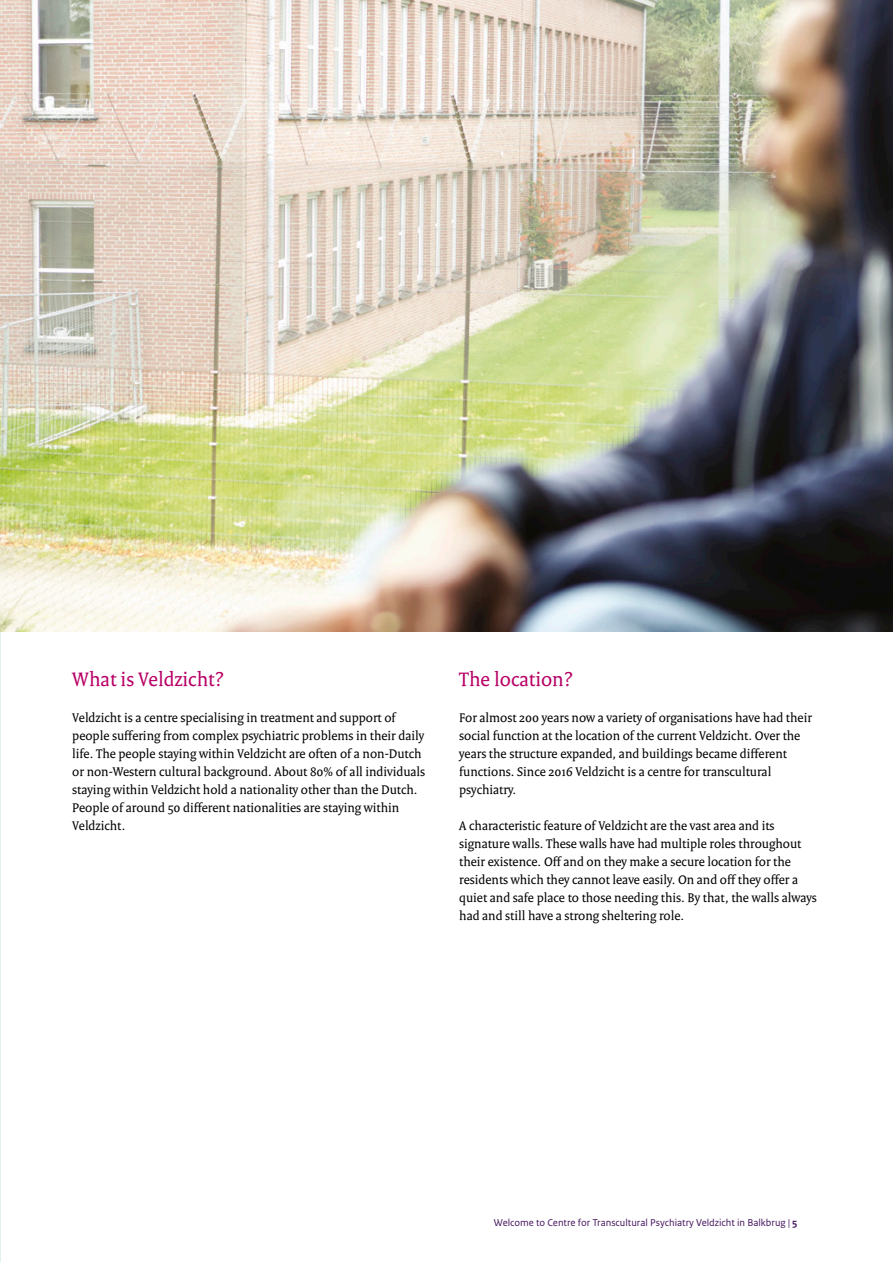
<style>
.page{position:relative;width:893px;height:1263px;background:#fff}
.page>*{position:absolute;margin:0;border:0;box-sizing:border-box;transform-origin:0 0}
._04_RO_Paragraafkop{font:21px "Rijksoverheid Serif";color:#b80065}
._10_RO_Broodtekst_Se{font:13.5px/18px "Rijksoverheid Serif";color:#000}
.t1{font:10.5px "Rijksoverheid Sans Text";color:#44155d}
.s1{font-weight:700}
</style>
<div class="page">
<img style="left:0;top:0;width:893px;height:631px">
<p class="_04_RO_Paragraafkop" style="left:72px;top:667px;width:153px">What is Veldzicht?</p>
<p class="_10_RO_Broodtekst_Se" style="left:72px;top:708px;width:354px">Veldzicht is a centre specialising in treatment and support of people suffering from complex psychiatric problems in their daily life. The people staying within Veldzicht are often of a non-Dutch or non-Western cultural background. About 80% of all individuals staying within Veldzicht hold a nationality other than the Dutch.<br>People of around 50 different nationalities are staying within Veldzicht.</p>
<p class="_04_RO_Paragraafkop" style="left:459px;top:667px;width:115px">The location?</p>
<p class="_10_RO_Broodtekst_Se" style="left:459px;top:708px;width:354px">For almost 200 years now a variety of organisations have had their social function at the location of the current Veldzicht. Over the years the structure expanded, and buildings became different functions. Since 2016 Veldzicht is a centre for transcultural psychiatry.</p>
<p class="_10_RO_Broodtekst_Se" style="left:459px;top:816px;width:359px">A characteristic feature of Veldzicht are the vast area and its signature walls. These walls have had multiple roles throughout their existence. Off and on they make a secure location for the residents which they cannot leave easily. On and off they offer a quiet and safe place to those needing this. By that, the walls always had and still have a strong sheltering role.</p>
<p class="t1" style="left:494px;top:1216px;width:305px">Welcome to Centre for Transcultural Psychiatry Veldzicht in Balkbrug | <span class="s1">5</span></p>
</div>
